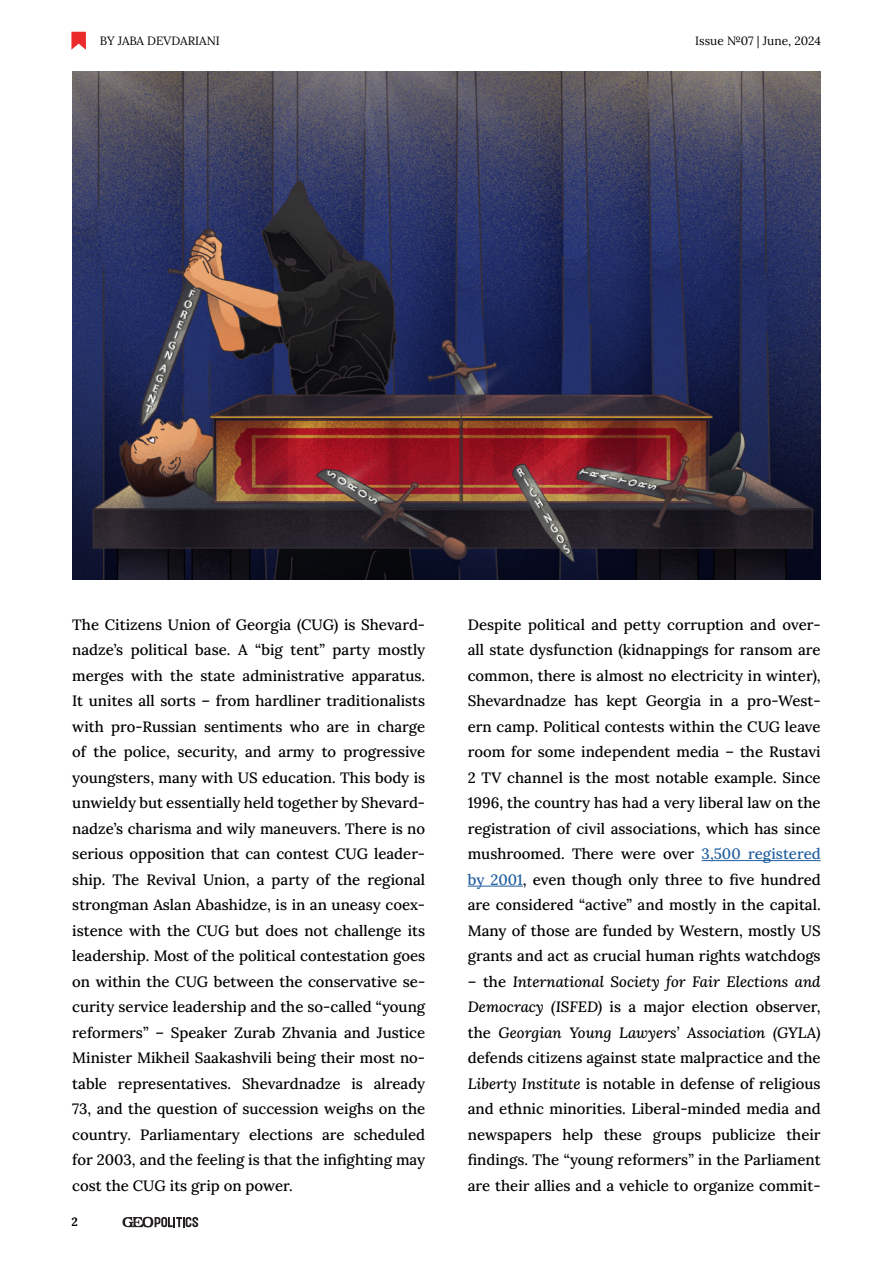
<style>
.page{position:relative;width:893px;height:1263px;background:#fff}
.page>*{position:absolute;margin:0;border:0;box-sizing:border-box;transform-origin:0 0}
.t1{font:500 15px/25.5px "Lora";color:#000;text-align:justify}
.t2{font:12px "Lora";color:#000}
.t3{font:700 12px "Lora";color:#000}
.s1{color:#215e9e}
.s2{font-style:italic}
</style>
<div class="page">
<svg style="left:71px;top:32px;width:15px;height:18px"></svg>
<svg style="left:122px;top:1217px;width:76px;height:10px"></svg>
<img style="left:72px;top:72px;width:749px;height:507px">
<hr style="left:702px;top:860px;width:119px;height:1px;background:#215e9e">
<hr style="left:468px;top:886px;width:55px;height:1px;background:#215e9e">
<p class="t2" style="left:100px;top:31px;width:121px">BY JABA DEVDARIANI</p>
<p class="t2" style="left:695px;top:31px;width:127px">Issue №07 | June, 2024</p>
<p class="t1" style="left:72px;top:610px;width:354px">The Citizens Union of Georgia (CUG) is Shevard&shy;nadze’s political base. A “big tent” party mostly merges with the state administrative apparatus.<br>It unites all sorts – from hardliner traditionalists with pro-Russian sentiments who are in charge of the police, security, and army to progressive youngsters, many with US education. This body is unwieldy but essentially held together by Shevard&shy;nadze’s charisma and wily maneuvers. There is no serious opposition that can contest CUG leader&shy;ship. The Revival Union, a party of the regional strongman Aslan Abashidze, is in an uneasy coex&shy;istence with the CUG but does not challenge its leadership. Most of the political contestation goes on within the CUG between the conservative se&shy;curity service leadership and the so-called “young reformers” – Speaker Zurab Zhvania and Justice Minister Mikheil Saakashvili being their most no&shy;table representatives. Shevardnadze is already 73, and the question of succession weighs on the country. Parliamentary elections are scheduled for 2003, and the feeling is that the infighting may cost the CUG its grip on power.</p>
<p class="t1" style="left:468px;top:610px;width:354px">Despite political and petty corruption and over&shy;all state dysfunction (kidnappings for ransom are common, there is almost no electricity in winter), Shevardnadze has kept Georgia in a pro-West&shy;ern camp. Political contests within the CUG leave room for some independent media – the Rustavi 2 TV channel is the most notable example. Since 1996, the country has had a very liberal law on the registration of civil associations, which has since mushroomed. There were over <span class="s1">3,500 registered by 2001</span>, even though only three to five hundred are considered “active” and mostly in the capital.<br>Many of those are funded by Western, mostly US grants and act as crucial human rights watchdogs</p>
<p class="t1" style="left:468px;top:967px;width:354px">– the <span class="s2">International Society for Fair Elections and Democracy (ISFED)</span> is a major election observer, the <span class="s2">Georgian Young Lawyers’ Association (GYLA) </span>defends citizens against state malpractice and the <span class="s2">Liberty Institute</span> is notable in defense of religious and ethnic minorities. Liberal-minded media and newspapers help these groups publicize their findings. The “young reformers” in the Parliament are their allies and a vehicle to organize commit-</p>
<p class="t3" style="left:71px;top:1212px;width:8px">2</p>
</div>
